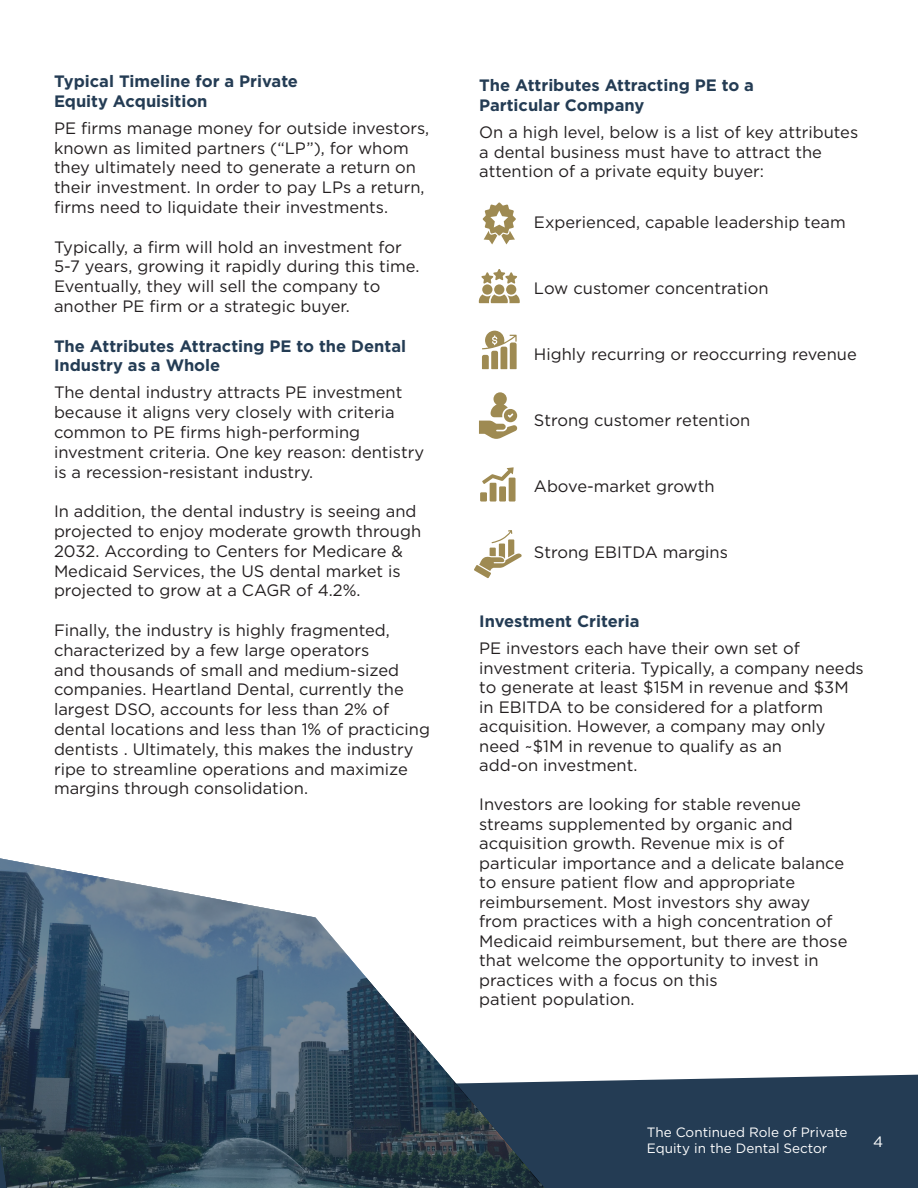
<style>
.page{position:relative;width:918px;height:1188px;background:#fff}
.page>*{position:absolute;margin:0;border:0;box-sizing:border-box;transform-origin:0 0}
.t1{font:16.5px/19.8px "Gotham";color:#231f20}
.t2{font:700 16.5px/19.8px "Gotham";color:#243c54}
.t3{font:15px "Gotham";color:#fff}
.t4{font:13.5px/16.2px "Gotham";color:#fff}
.s1{font-weight:700;color:#243c54}
</style>
<div class="page">
<div style="left:551px;top:1074px;width:367px;height:114px;background:#243c54"></div>
<svg style="left:0;top:858px;width:551px;height:330px"></svg>
<svg style="left:483px;top:202px;width:33px;height:42px"></svg>
<svg style="left:479px;top:269px;width:41px;height:34px"></svg>
<svg style="left:474px;top:530px;width:48px;height:48px"></svg>
<svg style="left:480px;top:467px;width:36px;height:35px"></svg>
<svg style="left:482px;top:331px;width:35px;height:38px"></svg>
<svg style="left:479px;top:392px;width:39px;height:47px"></svg>
<p class="t2" style="left:54px;top:71px;width:246px">Typical Timeline for a Private<br>Equity Acquisition</p>
<p class="t1" style="left:54px;top:118px;width:377px">PE firms manage money for outside investors, known as limited partners (“LP”), for whom they ultimately need to generate a return on their investment. In order to pay LPs a return, firms need to liquidate their investments.</p>
<p class="t1" style="left:54px;top:237px;width:367px">Typically, a firm will hold an investment for 5-7 years, growing it rapidly during this time.<br>Eventually, they will sell the company to another PE firm or a strategic buyer.</p>
<p class="t2" style="left:54px;top:336px;width:354px">The Attributes Attracting PE to the Dental<br>Industry as a Whole</p>
<p class="t1" style="left:54px;top:382px;width:372px">The dental industry attracts PE investment because it aligns very closely with criteria common to PE firms high-performing investment criteria. One key reason: dentistry is a recession-resistant industry.</p>
<p class="t1" style="left:54px;top:501px;width:369px">In addition, the dental industry is seeing and projected to enjoy moderate growth through 2032. According to Centers for Medicare &amp; Medicaid Services, the US dental market is projected to grow at a CAGR of 4.2%.</p>
<p class="t1" style="left:54px;top:620px;width:378px">Finally, the industry is highly fragmented, characterized by a few large operators<br>and thousands of small and medium-sized companies. Heartland Dental, currently the largest DSO, accounts for less than 2% of dental locations and less than 1% of practicing dentists . Ultimately, this makes the industry ripe to streamline operations and maximize margins through consolidation.</p>
<p class="t2" style="left:479px;top:75px;width:276px">The Attributes Attracting PE to a<br>Particular Company</p>
<p class="t1" style="left:479px;top:122px;width:381px">On a high level, below is a list of key attributes a dental business must have to attract the attention of a private equity buyer:</p>
<p class="t1" style="left:534px;top:212px;width:313px">Experienced, capable leadership team</p>
<p class="t1" style="left:534px;top:278px;width:236px">Low customer concentration</p>
<p class="t1" style="left:534px;top:344px;width:324px">Highly recurring or reoccurring revenue</p>
<p class="t1" style="left:534px;top:410px;width:218px">Strong customer retention</p>
<p class="t1" style="left:534px;top:476px;width:182px">Above-market growth</p>
<p class="t1" style="left:534px;top:542px;width:196px">Strong EBITDA margins</p>
<p class="t1" style="left:479px;top:607px;width:322px;line-height:27px"><span class="s1">Investment Criteria<br></span>PE investors each have their own set of</p>
<p class="t1" style="left:479px;top:658px;width:386px">investment criteria. Typically, a company needs to generate at least $15M in revenue and $3M in EBITDA to be considered for a platform acquisition. However, a company may only need ~$1M in revenue to qualify as an<br>add-on investment.</p>
<p class="t1" style="left:479px;top:794px;width:370px">Investors are looking for stable revenue streams supplemented by organic and acquisition growth. Revenue mix is of particular importance and a delicate balance to ensure patient flow and appropriate reimbursement. Most investors shy away from practices with a high concentration of Medicaid reimbursement, but there are those that welcome the opportunity to invest in practices with a focus on this<br>patient population.</p>
<p class="t4" style="left:647px;top:1124px;width:202px">The Continued Role of Private<br>Equity in the Dental Sector</p>
<p class="t3" style="left:873px;top:1132px;width:12px">4</p>
</div>
